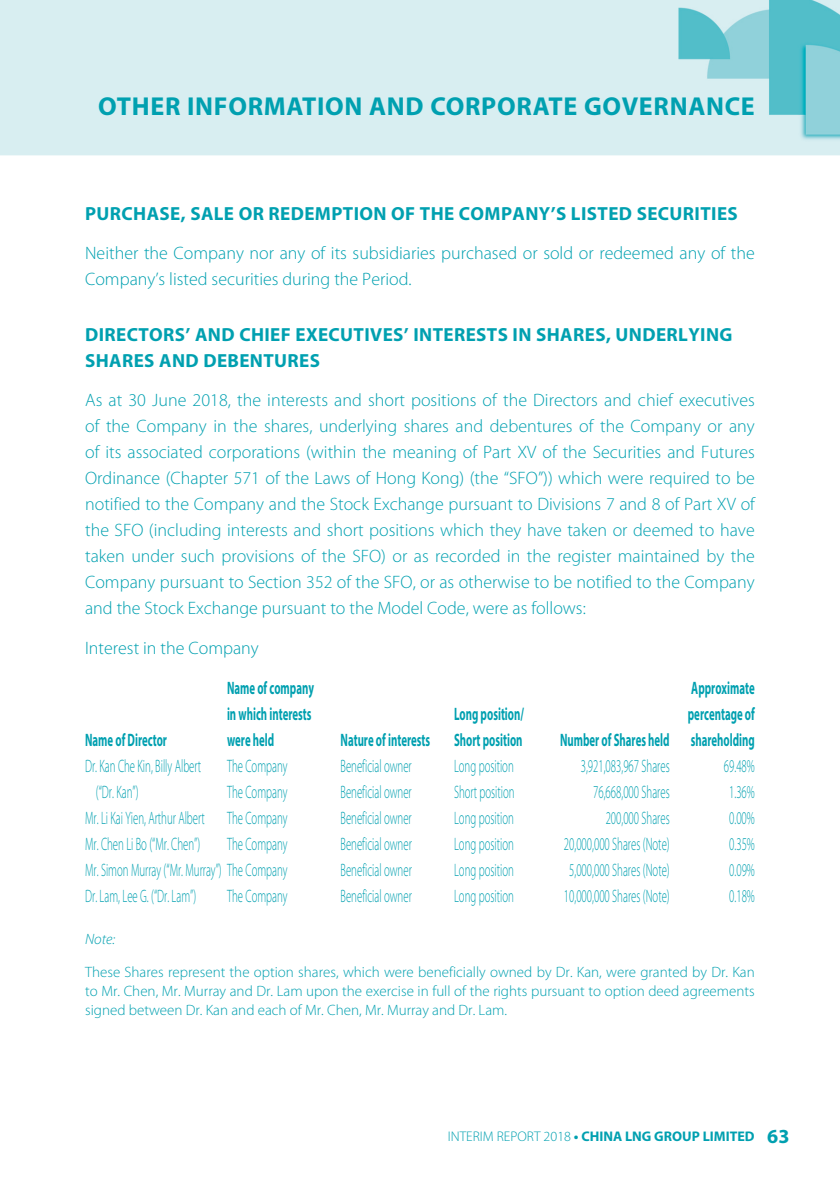
<style>
.page{position:relative;width:840px;height:1191px;background:#fff}
.page>*{position:absolute;margin:0;border:0;box-sizing:border-box;transform-origin:0 0}
.t1{font:700 26px "Myriad Pro";letter-spacing:.025em;color:#00a0b0}
.t2{font:700 19px/26px "Myriad Pro";letter-spacing:.02em;color:#00a0b0}
.t3{font:300 18px/26px "Myriad Pro";color:#00a0b0}
.t4{font:300 18px/26px "Myriad Pro";color:#00a0b0;scale:.6 1}
.t5{font:700 18px/26px "Myriad Pro";color:#00a0b0;scale:.6 1}
.t6{font:300 15px/19px "Myriad Pro";color:#00a0b0;text-align:justify}
.t7{font:italic 300 15px "Myriad Pro";color:#00a0b0}
.t8{font:700 14px "Myriad Pro";color:#00a0b0}
.s1{font-weight:300}
.s2{font-size:20px}
</style>
<div class="page">
<img style="left:0;top:0;width:839px;height:156px">
<h1 class="t1" style="left:98px;top:90px;width:657px">OTHER INFORMATION AND CORPORATE GOVERNANCE</h1>
<p class="t2" style="left:85px;top:200px;width:653px">PURCHASE, SALE OR REDEMPTION OF THE COMPANY’S LISTED SECURITIES</p>
<p class="t3" style="left:85px;top:241px;width:671px">Neither the Company nor any of its subsidiaries purchased or sold or redeemed any of the<br>Company’s listed securities during the Period.</p>
<p class="t2" style="left:85px;top:320px;width:648px">DIRECTORS’ AND CHIEF EXECUTIVES’ INTERESTS IN SHARES, UNDERLYING<br>SHARES AND DEBENTURES</p>
<p class="t3" style="left:85px;top:387px;width:671px;text-align:justify">As at 30 June 2018, the interests and short positions of the Directors and chief executives of the Company in the shares, underlying shares and debentures of the Company or any of its associated corporations (within the meaning of Part XV of the Securities and Futures Ordinance (Chapter 571 of the Laws of Hong Kong) (the “SFO”)) which were required to be notified to the Company and the Stock Exchange pursuant to Divisions 7 and 8 of Part XV of the SFO (including interests and short positions which they have taken or deemed to have taken under such provisions of the SFO) or as recorded in the register maintained by the Company pursuant to Section 352 of the SFO, or as otherwise to be notified to the Company and the Stock Exchange pursuant to the Model Code, were as follows:</p>
<p class="t3" style="left:85px;top:635px;width:175px">Interest in the Company</p>
<p class="t5" style="left:85px;top:727px;width:138px">Name of Director</p>
<p class="t5" style="left:227px;top:675px;width:146px">Name of company in which interests were held</p>
<p class="t5" style="left:340px;top:727px;width:151px">Nature of interests</p>
<p class="t5" style="left:454px;top:701px;width:118px">Long position/<br>Short position</p>
<p class="t5" style="left:559px;top:727px;width:184px">Number of Shares held</p>
<p class="t5" style="left:687px;top:675px;width:113px;text-align:justify">Approximate percentage of shareholding</p>
<p class="t4" style="left:96px;top:753px;width:177px;text-indent:-11px">Dr. Kan Che Kin, Billy Albert (“Dr. Kan”)</p>
<p class="t4" style="left:227px;top:753px;width:102px">The Company</p>
<p class="t4" style="left:340px;top:753px;width:120px">Beneficial owner</p>
<p class="t4" style="left:454px;top:753px;width:101px">Long position</p>
<p class="t4" style="left:580px;top:753px;width:150px">3,921,083,967 Shares</p>
<p class="t4" style="left:723px;top:753px;width:53px">69.48%</p>
<p class="t4" style="left:227px;top:779px;width:102px">The Company</p>
<p class="t4" style="left:340px;top:779px;width:120px">Beneficial owner</p>
<p class="t4" style="left:454px;top:779px;width:102px">Short position</p>
<p class="t4" style="left:593px;top:779px;width:129px">76,668,000 Shares</p>
<p class="t4" style="left:728px;top:779px;width:44px">1.36%</p>
<p class="t4" style="left:85px;top:805px;width:339px">Mr. Li Kai Yien, Arthur Albert The Company</p>
<p class="t4" style="left:340px;top:805px;width:120px">Beneficial owner</p>
<p class="t4" style="left:454px;top:805px;width:101px">Long position</p>
<p class="t4" style="left:605px;top:805px;width:108px">200,000 Shares</p>
<p class="t4" style="left:728px;top:805px;width:44px">0.00%</p>
<p class="t4" style="left:85px;top:831px;width:193px">Mr. Chen Li Bo (“Mr. Chen”)</p>
<p class="t4" style="left:227px;top:831px;width:102px">The Company</p>
<p class="t4" style="left:340px;top:831px;width:120px">Beneficial owner</p>
<p class="t4" style="left:454px;top:831px;width:101px">Long position</p>
<p class="t4" style="left:563px;top:831px;width:178px">20,000,000 Shares (Note)</p>
<p class="t4" style="left:728px;top:831px;width:44px">0.35%</p>
<p class="t4" style="left:85px;top:857px;width:339px">Mr. Simon Murray (“Mr. Murray”) The Company</p>
<p class="t4" style="left:340px;top:857px;width:120px">Beneficial owner</p>
<p class="t4" style="left:454px;top:857px;width:101px">Long position</p>
<p class="t4" style="left:569px;top:857px;width:169px">5,000,000 Shares (Note)</p>
<p class="t4" style="left:728px;top:857px;width:44px">0.09%</p>
<p class="t4" style="left:85px;top:883px;width:186px">Dr. Lam, Lee G. (“Dr. Lam”)</p>
<p class="t4" style="left:227px;top:883px;width:102px">The Company</p>
<p class="t4" style="left:340px;top:883px;width:120px">Beneficial owner</p>
<p class="t4" style="left:454px;top:883px;width:101px">Long position</p>
<p class="t4" style="left:563px;top:883px;width:178px">10,000,000 Shares (Note)</p>
<p class="t4" style="left:728px;top:883px;width:44px">0.18%</p>
<p class="t7" style="left:85px;top:931px;width:32px">Note:</p>
<p class="t6" style="left:85px;top:963px;width:670px">These Shares represent the option shares, which were beneficially owned by Dr. Kan, were granted by Dr. Kan to Mr. Chen, Mr. Murray and Dr. Lam upon the exercise in full of the rights pursuant to option deed agreements signed between Dr. Kan and each of Mr. Chen, Mr. Murray and Dr. Lam.</p>
<p class="t8" style="left:447px;top:1127px;width:343px"><span class="s1">INTERIM REPORT 2018</span> • CHINA LNG GROUP LIMITED <span class="s2">63</span></p>
</div>
